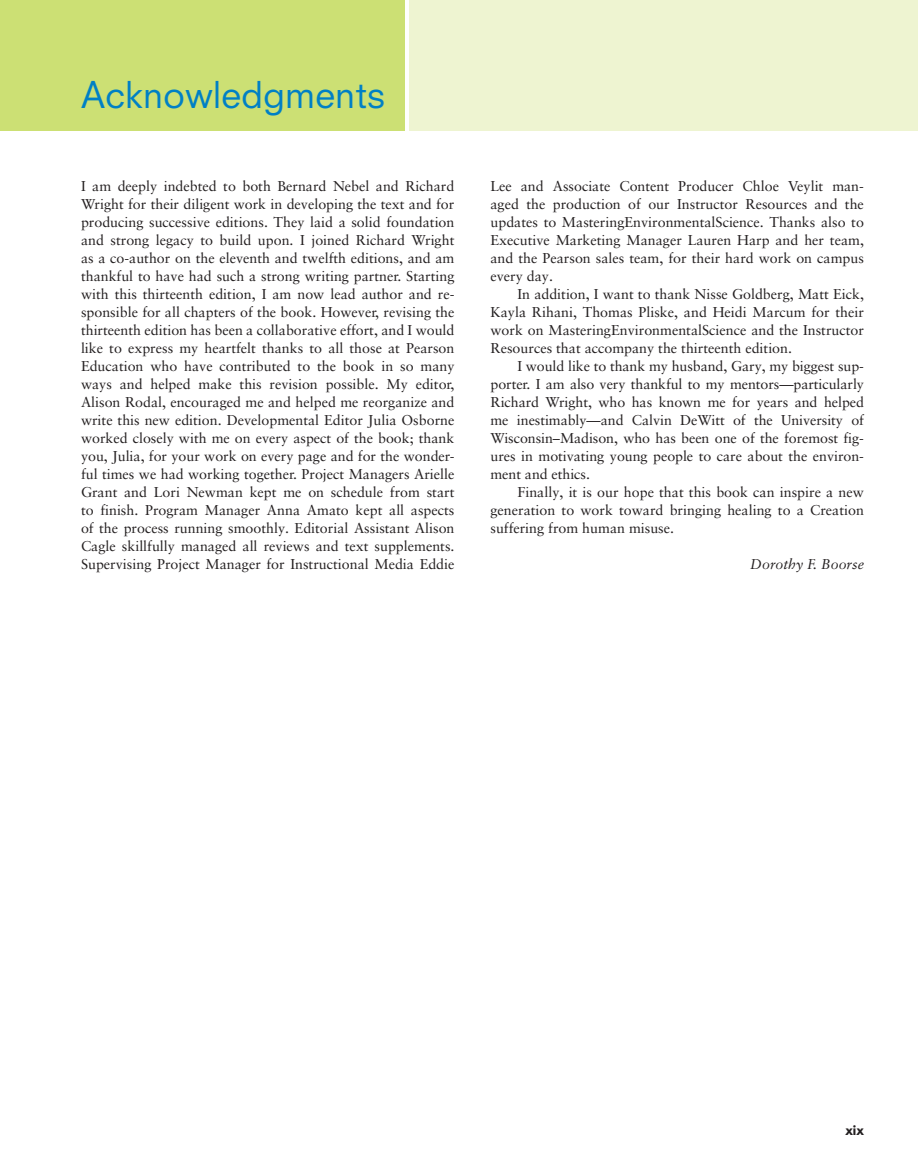
<style>
.page{position:relative;width:918px;height:1175px;background:#fff}
.page>*{position:absolute;margin:0;border:0;box-sizing:border-box;transform-origin:0 0}
.t1{font:36px "Neuzeit SLT Std";color:#0080c5}
.t2{font:14.25px/18px "Sabon LT Pro";color:#231f20;text-align:justify}
.t3{font:italic 14.25px "Sabon LT Pro";color:#231f20}
.t4{font:900 13.5px "Avenir LT Pro";color:#231f20}
</style>
<div class="page">
<div style="left:410px;top:0;width:508px;height:130px;background:#eef4d1"></div>
<div style="left:0;top:0;width:404px;height:130px;background:#cce074"></div>
<p class="t1" style="left:81px;top:73px;width:306px">acknowledgments</p>
<p class="t2" style="left:81px;top:177px;width:375px">I am deeply indebted to both Bernard Nebel and Richard Wright for their diligent work in developing the text and for producing successive editions. They laid a solid foundation and strong legacy to build upon. I joined Richard Wright as a co-author on the eleventh and twelfth editions, and am thankful to have had such a strong writing partner. Starting with this thirteenth edition, I am now lead author and re&shy;sponsible for all chapters of the book. However, revising the thirteenth edition has been a collaborative effort, and I would like to express my heartfelt thanks to all those at Pearson Education who have contributed to the book in so many ways and helped make this revision possible. My editor, Alison Rodal, encouraged me and helped me reorganize and write this new edition. Developmental Editor Julia Osborne worked closely with me on every aspect of the book; thank you, Julia, for your work on every page and for the wonder&shy;ful times we had working together. Project Managers Arielle Grant and Lori Newman kept me on schedule from start to finish. Program Manager Anna Amato kept all aspects of the process running smoothly. Editorial Assistant Alison Cagle skillfully managed all reviews and text supplements.<br>Supervising Project Manager for Instructional Media Eddie</p>
<p class="t2" style="left:490px;top:177px;width:375px">Lee and Associate Content Producer Chloe Veylit man-</p>
<p class="t2" style="left:490px;top:195px;width:375px">aged the production of our Instructor Resources and the</p>
<p class="t2" style="left:490px;top:213px;width:375px">updates to MasteringEnvironmentalScience. Thanks also to</p>
<p class="t2" style="left:490px;top:231px;width:375px">Executive Marketing Manager Lauren Harp and her team,</p>
<p class="t2" style="left:490px;top:249px;width:375px">and the Pearson sales team, for their hard work on campus</p>
<p class="t2" style="left:490px;top:267px;width:64px">every day.</p>
<p class="t2" style="left:518px;top:285px;width:348px">In addition, I want to thank Nisse Goldberg, Matt Eick,</p>
<p class="t2" style="left:490px;top:303px;width:375px">Kayla Rihani, Thomas Pliske, and Heidi Marcum for their</p>
<p class="t2" style="left:490px;top:321px;width:375px">work on MasteringEnvironmentalScience and the Instructor</p>
<p class="t2" style="left:490px;top:339px;width:303px">Resources that accompany the thirteenth edition.</p>
<p class="t2" style="left:518px;top:357px;width:348px">I would like to thank my husband, Gary, my biggest sup-</p>
<p class="t2" style="left:490px;top:375px;width:375px">porter. I am also very thankful to my mentors—particularly</p>
<p class="t2" style="left:490px;top:393px;width:375px">Richard Wright, who has known me for years and helped</p>
<p class="t2" style="left:490px;top:411px;width:375px">me inestimably—and Calvin DeWitt of the University of</p>
<p class="t2" style="left:490px;top:429px;width:375px">Wisconsin–Madison, who has been one of the foremost fig-</p>
<p class="t2" style="left:490px;top:447px;width:375px">ures in motivating young people to care about the environ-</p>
<p class="t2" style="left:490px;top:465px;width:101px">ment and ethics.</p>
<p class="t2" style="left:518px;top:483px;width:348px">Finally, it is our hope that this book can inspire a new</p>
<p class="t2" style="left:490px;top:501px;width:375px">generation to work toward bringing healing to a Creation</p>
<p class="t2" style="left:490px;top:519px;width:185px">suffering from human misuse.</p>
<p class="t3" style="left:750px;top:555px;width:115px">Dorothy F. Boorse</p>
<p class="t4" style="left:845px;top:1122px;width:20px">xix</p>
</div>
